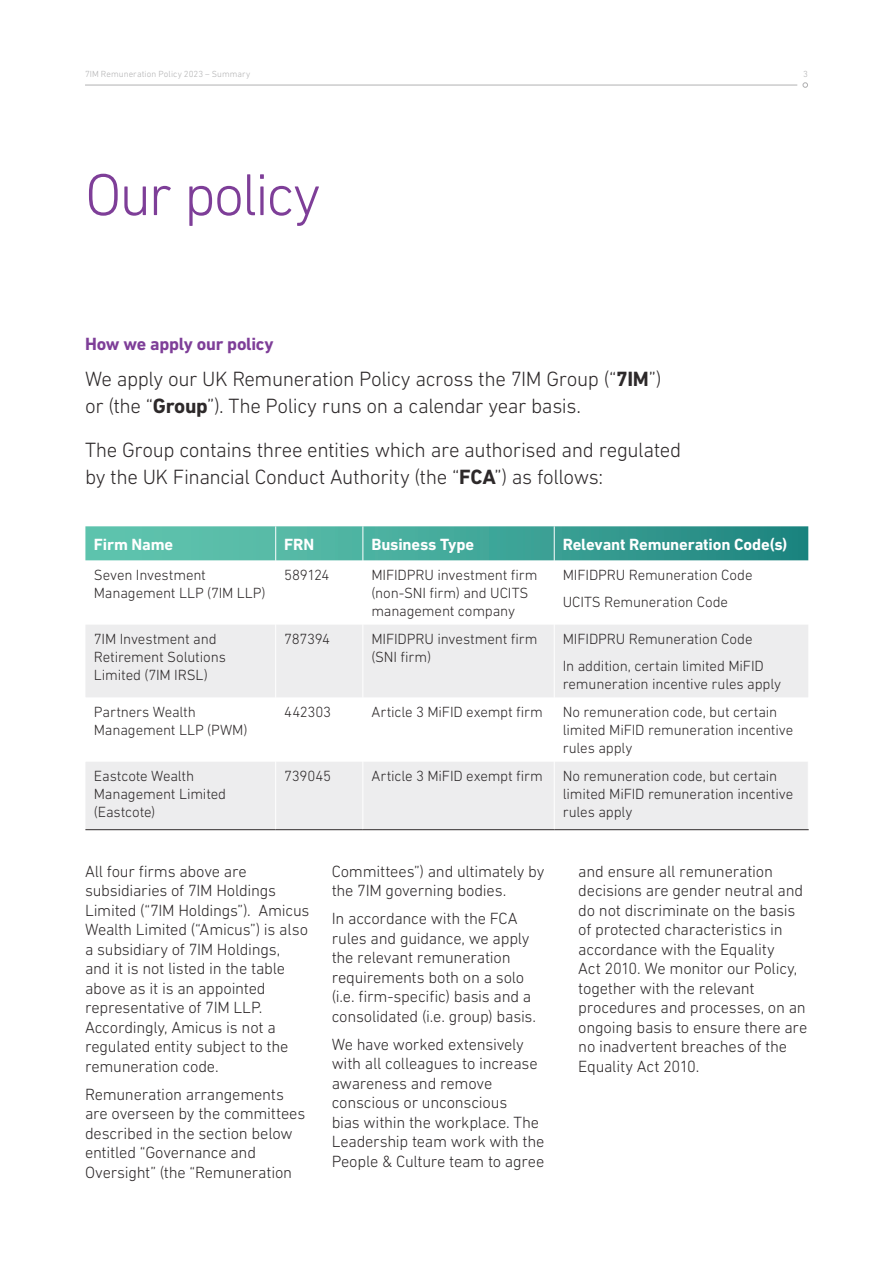
<style>
.page{position:relative;width:893px;height:1263px;background:#fff}
.page>*{position:absolute;margin:0;border:0;box-sizing:border-box;transform-origin:0 0}
.Content_Title_Light_40_40{font:300 60px "DIN Next LT Pro";letter-spacing:-.04em;color:#7e3e98}
.Content_Standfirst_Light_14_18{font:300 21px/27px "DIN Next LT Pro";letter-spacing:-.02em;color:#2d292a}
.Content_H1_Bold_12_14{font:700 18px "DIN Next LT Pro";letter-spacing:-.015em;color:#7e3e98}
.Content_Body_Light_11_13{font:300 16.5px/19.5px "DIN Next LT Pro";letter-spacing:-.015em;color:#2d292a}
.Content_H2_Bold_11_13{font:700 16.5px "DIN Next LT Pro";letter-spacing:-.01em;color:#fff}
.Table_Body_Light_10_12{font:300 15px/18px "DIN Next LT Pro";letter-spacing:-.01em;color:#2d292a}
.t1{font:300 9px "DIN Next LT Pro";letter-spacing:.01em;color:#b1b1b2}
.s1{font-weight:700}
</style>
<div class="page">
<svg style="left:85px;top:526px;width:723px;height:34px;background:#46a99b"></svg>
<svg style="left:85px;top:625px;width:723px;height:204px;fill:#ededee"></svg>
<hr style="left:275px;top:526px;width:1px;height:34px;background:#fff">
<hr style="left:362px;top:526px;width:1px;height:34px;background:#fff">
<hr style="left:554px;top:526px;width:1px;height:34px;background:#fff">
<hr style="left:275px;top:625px;width:1px;height:72px;background:#fff">
<hr style="left:362px;top:625px;width:1px;height:72px;background:#fff">
<hr style="left:554px;top:625px;width:1px;height:72px;background:#fff">
<hr style="left:275px;top:762px;width:1px;height:67px;background:#fff">
<hr style="left:362px;top:762px;width:1px;height:67px;background:#fff">
<hr style="left:554px;top:762px;width:1px;height:67px;background:#fff">
<hr style="left:85px;top:697px;width:1px;height:65px;background:#fff">
<hr style="left:275px;top:697px;width:1px;height:65px;background:#fff">
<hr style="left:362px;top:697px;width:1px;height:65px;background:#fff">
<hr style="left:554px;top:697px;width:1px;height:65px;background:#fff">
<hr style="left:85px;top:829px;width:191px;height:1px;background:#2d292a">
<hr style="left:276px;top:829px;width:87px;height:1px;background:#2d292a">
<hr style="left:363px;top:829px;width:191px;height:1px;background:#2d292a">
<hr style="left:554px;top:829px;width:255px;height:1px;background:#2d292a">
<svg style="left:803px;top:82px;width:5px;height:6px"></svg>
<hr style="left:85px;top:85px;width:712px;height:1px;background:#b1b1b2">
<p class="t1" style="left:85px;top:68px;width:167px">7IM Remuneration Policy 2023 – Summary</p>
<p class="t1" style="left:803px;top:68px;width:6px">3</p>
<p class="Content_Title_Light_40_40" style="left:85px;top:160px;width:237px">Our policy</p>
<p class="Content_H1_Bold_12_14" style="left:85px;top:334px;width:190px">How we apply our policy</p>
<p class="Content_Standfirst_Light_14_18" style="left:85px;top:365px;width:578px">We apply our UK Remuneration Policy across the 7IM Group (“<span class="s1">7IM</span>”) or (the “<span class="s1">Group</span>”). The Policy runs on a calendar year basis.</p>
<p class="Content_Standfirst_Light_14_18" style="left:85px;top:436px;width:598px">The Group contains three entities which are authorised and regulated by the UK Financial Conduct Authority (the “<span class="s1">FCA</span>”) as follows:</p>
<p class="Content_H2_Bold_11_13" style="left:94px;top:534px;width:81px">Firm Name</p>
<p class="Content_H2_Bold_11_13" style="left:284px;top:534px;width:32px">FRN</p>
<p class="Content_H2_Bold_11_13" style="left:371px;top:534px;width:104px">Business Type</p>
<p class="Content_H2_Bold_11_13" style="left:563px;top:534px;width:226px">Relevant Remuneration Code(s)</p>
<p class="Table_Body_Light_10_12" style="left:94px;top:566px;width:173px">Seven Investment<br>Management LLP (7IM LLP)</p>
<p class="Table_Body_Light_10_12" style="left:284px;top:566px;width:47px">589124</p>
<p class="Table_Body_Light_10_12" style="left:371px;top:566px;width:168px">MIFIDPRU investment firm (non-SNI firm) and UCITS management company</p>
<p class="Table_Body_Light_10_12" style="left:563px;top:566px;width:191px">MIFIDPRU Remuneration Code</p>
<p class="Table_Body_Light_10_12" style="left:563px;top:592px;width:167px">UCITS Remuneration Code</p>
<p class="Table_Body_Light_10_12" style="left:94px;top:630px;width:133px">7IM Investment and<br>Retirement Solutions<br>Limited (7IM IRSL)</p>
<p class="Table_Body_Light_10_12" style="left:284px;top:630px;width:47px">787394</p>
<p class="Table_Body_Light_10_12" style="left:371px;top:630px;width:168px">MIFIDPRU investment firm (SNI firm)</p>
<p class="Table_Body_Light_10_12" style="left:563px;top:630px;width:191px">MIFIDPRU Remuneration Code</p>
<p class="Table_Body_Light_10_12" style="left:563px;top:657px;width:220px">In addition, certain limited MiFID remuneration incentive rules apply</p>
<p class="Table_Body_Light_10_12" style="left:94px;top:703px;width:155px">Partners Wealth<br>Management LLP (PWM)</p>
<p class="Table_Body_Light_10_12" style="left:284px;top:703px;width:48px">442303</p>
<p class="Table_Body_Light_10_12" style="left:371px;top:703px;width:173px">Article 3 MiFID exempt firm</p>
<p class="Table_Body_Light_10_12" style="left:563px;top:703px;width:232px">No remuneration code, but certain limited MiFID remuneration incentive rules apply</p>
<p class="Table_Body_Light_10_12" style="left:94px;top:767px;width:134px">Eastcote Wealth<br>Management Limited (Eastcote)</p>
<p class="Table_Body_Light_10_12" style="left:284px;top:767px;width:49px">739045</p>
<p class="Table_Body_Light_10_12" style="left:371px;top:767px;width:173px">Article 3 MiFID exempt firm</p>
<p class="Table_Body_Light_10_12" style="left:563px;top:767px;width:232px">No remuneration code, but certain limited MiFID remuneration incentive rules apply</p>
<p class="Content_Body_Light_11_13" style="left:85px;top:861px;width:226px">All four firms above are subsidiaries of 7IM Holdings<br>Limited (“7IM Holdings”). Amicus<br>Wealth Limited (“Amicus”) is also a subsidiary of 7IM Holdings, and it is not listed in the table above as it is an appointed representative of 7IM LLP.<br>Accordingly, Amicus is not a regulated entity subject to the remuneration code.</p>
<p class="Content_Body_Light_11_13" style="left:85px;top:1084px;width:222px">Remuneration arrangements are overseen by the committees described in the section below entitled “Governance and<br>Oversight” (the “Remuneration</p>
<p class="Content_Body_Light_11_13" style="left:332px;top:861px;width:214px">Committees”) and ultimately by the 7IM governing bodies.</p>
<p class="Content_Body_Light_11_13" style="left:332px;top:909px;width:206px">In accordance with the FCA rules and guidance, we apply the relevant remuneration requirements both on a solo (i.e. firm-specific) basis and a consolidated (i.e. group) basis.</p>
<p class="Content_Body_Light_11_13" style="left:332px;top:1034px;width:214px">We have worked extensively with all colleagues to increase awareness and remove conscious or unconscious<br>bias within the workplace. The<br>Leadership team work with the<br>People &amp; Culture team to agree</p>
<p class="Content_Body_Light_11_13" style="left:578px;top:861px;width:230px">and ensure all remuneration decisions are gender neutral and do not discriminate on the basis of protected characteristics in accordance with the Equality<br>Act 2010. We monitor our Policy, together with the relevant procedures and processes, on an ongoing basis to ensure there are no inadvertent breaches of the<br>Equality Act 2010.</p>
</div>
